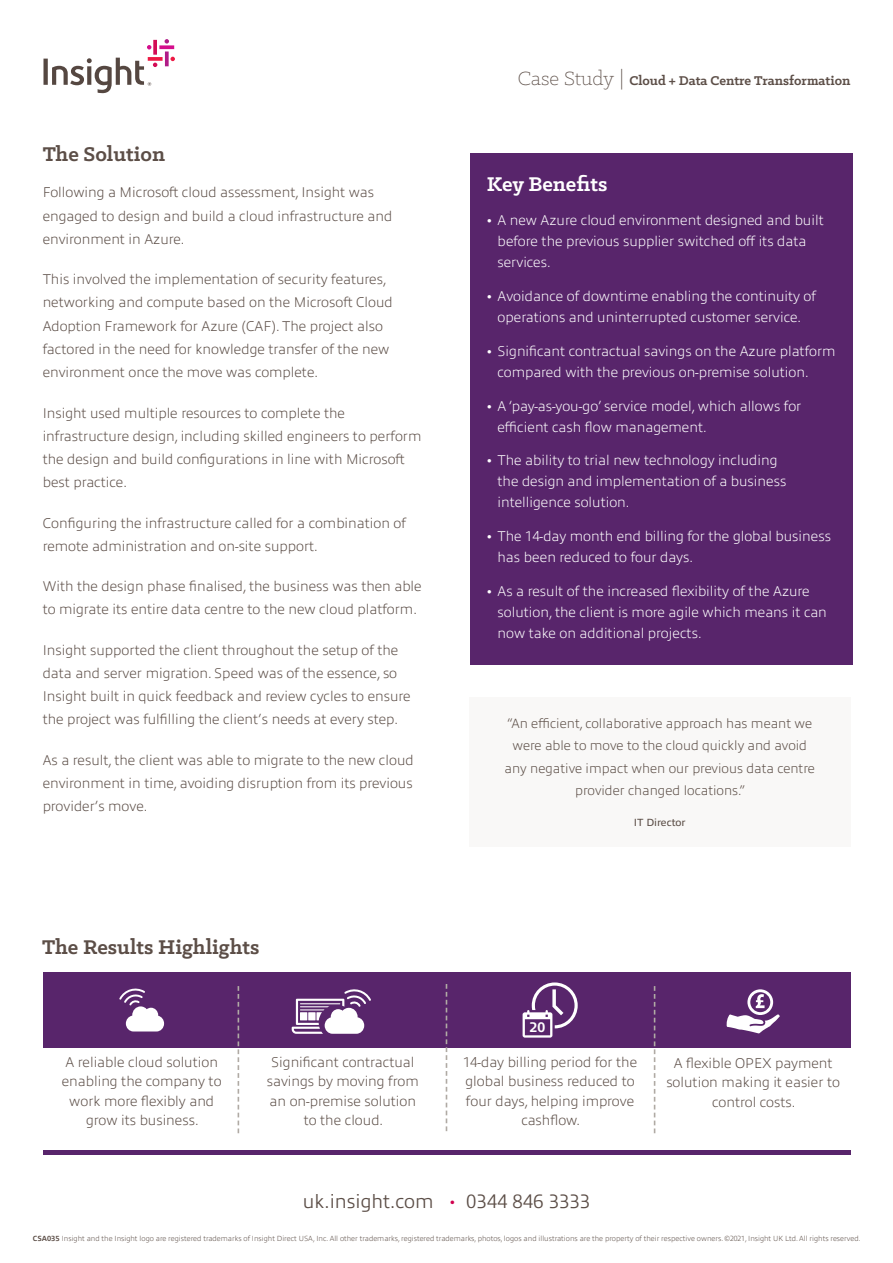
<style>
.page{position:relative;width:893px;height:1263px;background:#fff}
.page>*{position:absolute;margin:0;border:0;box-sizing:border-box;transform-origin:0 0}
.t1{font:700 22.5px "Klinic Slab";color:#5c4e47}
.t2{font:700 22.5px "Klinic Slab";color:#fff}
.t3{font:300 19.5px "Allumi Pro";color:#5c4e47}
.t4{font:700 14.4px "Klinic Slab";color:#5c4e47}
.t5{font:200 14.25px/23.2px "Allumi Pro";color:#5c4e47}
.t6{font:200 14.25px/21px "Allumi Pro";color:#fff}
.t7{font:700 14.1px "Allumi Pro";color:#fff}
.t8{font:200 13.5px/22.5px "Allumi Pro";color:#5c4e47;text-align:center}
.t9{font:10.5px "Allumi Pro";color:#5c4e47}
.t10{font:200 7.5px "Allumi Pro";color:#5c4e47}
.s1{font-weight:300;font-size:21.6px}
.s2{font-weight:300;font-size:22.8px}
.s3{font-family:"Klinic Slab";font-weight:700}
.s4{font-family:"Klinic Slab";color:#d0004e}
.s5{font-weight:700}
</style>
<div class="page">
<div style="left:43px;top:972px;width:808px;height:76px;background:#58256b"></div>
<svg style="left:119px;top:988px;width:45px;height:43px"></svg>
<svg style="left:523px;top:982px;width:55px;height:55px"></svg>
<hr style="left:43px;top:1150px;width:808px;height:4px;background:#58256b">
<svg style="left:238px;top:986px;width:1px;height:147px"></svg>
<svg style="left:446px;top:984px;width:1px;height:147px"></svg>
<svg style="left:654px;top:986px;width:1px;height:147px"></svg>
<div style="left:470px;top:153px;width:383px;height:511px;background:#58256b"></div>
<svg style="left:726px;top:989px;width:54px;height:44px"></svg>
<div style="left:469px;top:697px;width:381px;height:150px;background:#f9f8f7"></div>
<svg style="left:292px;top:989px;width:79px;height:45px"></svg>
<svg style="left:165px;top:39px;width:4px;height:5px"></svg>
<svg style="left:165px;top:51px;width:4px;height:15px"></svg>
<svg style="left:153px;top:40px;width:4px;height:15px"></svg>
<svg style="left:147px;top:45px;width:4px;height:5px"></svg>
<svg style="left:159px;top:45px;width:15px;height:4px"></svg>
<svg style="left:170px;top:57px;width:5px;height:4px"></svg>
<svg style="left:148px;top:57px;width:15px;height:4px"></svg>
<svg style="left:43px;top:58px;width:114px;height:35px"></svg>
<h1 class="t1" style="left:43px;top:140px;width:124px">The Solution</h1>
<p class="t5" style="left:43px;top:180px;width:351px">Following a Microsoft cloud assessment, Insight was engaged to design and build a cloud infrastructure and environment in Azure.</p>
<p class="t5" style="left:43px;top:267px;width:352px">This involved the implementation of security features, networking and compute based on the Microsoft Cloud Adoption Framework for Azure (CAF). The project also factored in the need for knowledge transfer of the new environment once the move was complete.</p>
<p class="t5" style="left:43px;top:400px;width:380px">Insight used multiple resources to complete the infrastructure design, including skilled engineers to perform the design and build configurations in line with Microsoft best practice.</p>
<p class="t5" style="left:43px;top:510px;width:365px">Configuring the infrastructure called for a combination of remote administration and on-site support.</p>
<p class="t5" style="left:43px;top:573px;width:381px">With the design phase finalised, the business was then able to migrate its entire data centre to the new cloud platform.</p>
<p class="t5" style="left:43px;top:637px;width:370px">Insight supported the client throughout the setup of the data and server migration. Speed was of the essence, so Insight built in quick feedback and review cycles to ensure the project was fulfilling the client’s needs at every step.</p>
<p class="t5" style="left:43px;top:747px;width:372px;text-align:justify">As a result, the client was able to migrate to the new cloud environment in time, avoiding disruption from its previous provider’s move.</p>
<h1 class="t1" style="left:42px;top:932px;width:219px">The Results Highlights</h1>
<p class="t4" style="left:518px;top:71px;width:334px"><span class="s1">Case Study</span> <span class="s2">|</span> Cloud + Data Centre Transformation</p>
<h1 class="t2" style="left:487px;top:169px;width:122px">Key Benefits</h1>
<p class="t6" style="left:497px;top:209px;width:328px;text-indent:-11px"><span class="s3">•</span> A new Azure cloud environment designed and built before the previous supplier switched off its data services.</p>
<p class="t6" style="left:487px;top:284px;width:331px;text-align:center"><span class="s3">•</span> Avoidance of downtime enabling the continuity of operations and uninterrupted customer service.</p>
<p class="t6" style="left:497px;top:339px;width:340px;text-indent:-11px"><span class="s3">•</span> Significant contractual savings on the Azure platform compared with the previous on-premise solution.</p>
<p class="t6" style="left:497px;top:394px;width:305px;text-indent:-11px"><span class="s3">•</span> A ‘pay-as-you-go’ service model, which allows for efficient cash flow management.</p>
<p class="t6" style="left:497px;top:449px;width:290px;text-indent:-11px"><span class="s3">•</span> The ability to trial new technology including the design and implementation of a business intelligence solution.</p>
<p class="t6" style="left:497px;top:525px;width:335px;text-indent:-11px"><span class="s3">•</span> The 14-day month end billing for the global business has been reduced to four days.</p>
<p class="t6" style="left:497px;top:579px;width:331px;text-indent:-11px"><span class="s3">•</span> As a result of the increased flexibility of the Azure solution, the client is more agile which means it can now take on additional projects.</p>
<p class="t8" style="left:505px;top:711px;width:312px">“An efficient, collaborative approach has meant we were able to move to the cloud quickly and avoid any negative impact when our previous data centre provider changed locations.”</p>
<p class="t9" style="left:634px;top:815px;width:53px">IT Director</p>
<p class="t7" style="left:530px;top:1017px;width:17px">20</p>
<p class="t5" style="left:62px;top:1051px;width:161px;line-height:19.5px;text-align:center">A reliable cloud solution enabling the company to work more flexibly and grow its business.</p>
<p class="t5" style="left:267px;top:1051px;width:153px;line-height:19.5px;text-align:center">Significant contractual savings by moving from an on-premise solution to the cloud.</p>
<p class="t5" style="left:463px;top:1051px;width:175px;line-height:19.5px;text-align:center">14-day billing period for the global business reduced to four days, helping improve cashflow.</p>
<p class="t5" style="left:666px;top:1052px;width:175px;line-height:19.5px;text-align:center">A flexible OPEX payment solution making it easier to control costs.</p>
<h2 class="t3" style="left:303px;top:1187px;width:289px">uk.insight.com <span class="s4">•</span> 0344 846 3333</h2>
<p class="t10" style="left:33px;top:1233px;width:829px"><span class="s5">CSA035</span> Insight and the Insight logo are registered trademarks of Insight Direct USA, Inc. All other trademarks, registered trademarks, photos, logos and illustrations are the property of their respective owners. ©2021, Insight UK Ltd. All rights reserved.</p>
</div>
